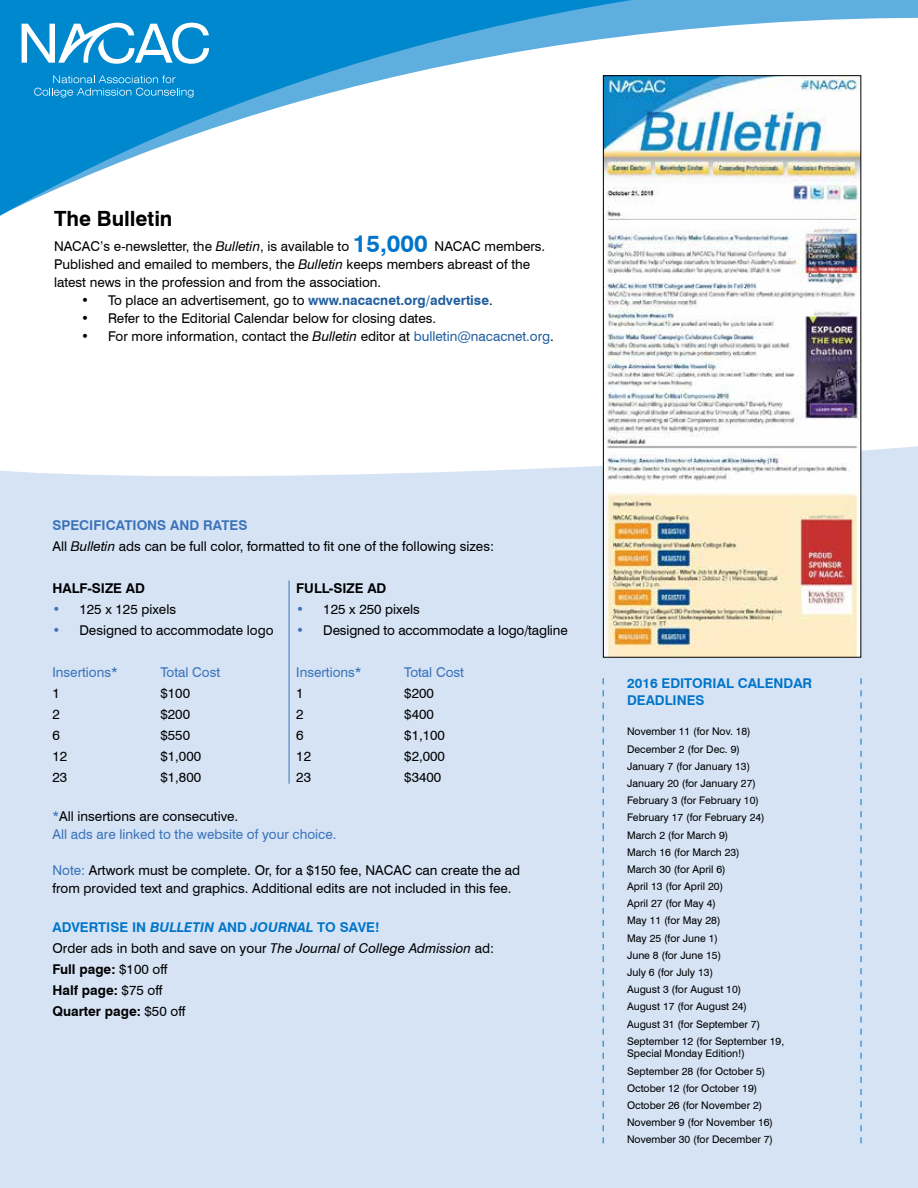
<style>
.page{position:relative;width:918px;height:1188px;background:#fff}
.page>*{position:absolute;margin:0;border:0;box-sizing:border-box;transform-origin:0 0}
.t1{font:700 21px "Swiss 721 BT";letter-spacing:-.005em;color:#000}
.t2{font:13.5px/21px "Swiss 721 BT";color:#000}
.t3{font:13.5px/18px "Swiss 721 BT";color:#3b73b9}
.t4{font:700 13.5px/16.2px "Swiss 721 BT";color:#0075c9}
.t5{font:700 13.5px "Swiss 721 BT";color:#000}
.t6{font:10.5px/17.2px "Swiss 721 BT";color:#000}
.s1{font-style:italic}
.s2{font-weight:700;font-size:24px;color:#0075c9}
.s3{font-weight:700;color:#215e9e}
.s4{color:#215e9e}
.s5{font-weight:700;color:#3b73b9}
.s6{color:#3b73b9}
.s7{color:#000}
.s8{font-weight:700;color:#0075c9}
.s9{font-weight:700;font-style:italic;color:#0075c9}
.s10{font-weight:700}
</style>
<div class="page">
<svg style="left:0;top:0;width:918px;height:216px"></svg>
<svg style="left:22px;top:23px;width:187px;height:41px"></svg>
<svg style="left:34px;top:75px;width:159px;height:23px"></svg>
<svg style="left:0;top:428px;width:918px;height:65px"></svg>
<div style="left:0;top:493px;width:918px;height:695px;background:#d5e3f5"></div>
<hr style="left:289px;top:580px;width:1px;height:204px;background:#3b73b9">
<img style="left:605px;top:77px;width:254px;height:578px">
<div style="left:603px;top:75px;width:258px;height:582px;border:1px solid #000"></div>
<svg style="left:603px;top:678px;width:1px;height:465px"></svg>
<svg style="left:861px;top:678px;width:1px;height:465px"></svg>
<h1 class="t1" style="left:54px;top:206px;width:120px">The Bulletin</h1>
<p class="t2" style="left:54px;top:237px;width:493px;line-height:18px">NACAC’s e-newsletter, the <span class="s1">Bulletin</span>, is available to <span class="s2">15,000</span> NACAC members.<br>Published and emailed to members, the <span class="s1">Bulletin</span> keeps members abreast of the latest news in the profession and from the association.</p>
<p class="t2" style="left:81px;top:290px;width:413px">• To place an advertisement, go to <span class="s3">www.nacacnet.org/advertise</span>.</p>
<p class="t2" style="left:81px;top:308px;width:357px">• Refer to the Editorial Calendar below for closing dates.</p>
<p class="t2" style="left:81px;top:326px;width:475px">• For more information, contact the <span class="s1">Bulletin</span> editor at <span class="s4">bulletin@nacacnet.org</span>.</p>
<p class="t2" style="left:52px;top:514px;width:443px"><span class="s5">SPECIFICATIONS AND RATES<br></span>All <span class="s1">Bulletin</span> ads can be full color, formatted to fit one of the following sizes:</p>
<p class="t5" style="left:52px;top:580px;width:94px">HALF-SIZE AD</p>
<p class="t2" style="left:52px;top:598px;width:125px"><span class="s6">•</span> 125 x 125 pixels</p>
<p class="t2" style="left:52px;top:619px;width:223px"><span class="s6">•</span> Designed to accommodate logo</p>
<p class="t3" style="left:52px;top:663px;width:67px">Insertions*</p>
<p class="t3" style="left:160px;top:663px;width:61px">Total Cost</p>
<p class="t2" style="left:52px;top:682px;width:9px">1</p>
<p class="t2" style="left:160px;top:682px;width:31px">$100</p>
<p class="t2" style="left:52px;top:703px;width:9px">2</p>
<p class="t2" style="left:160px;top:703px;width:31px">$200</p>
<p class="t2" style="left:52px;top:724px;width:9px">6</p>
<p class="t2" style="left:160px;top:724px;width:31px">$550</p>
<p class="t2" style="left:52px;top:745px;width:16px">12</p>
<p class="t2" style="left:160px;top:745px;width:42px">$1,000</p>
<p class="t2" style="left:52px;top:766px;width:16px">23</p>
<p class="t2" style="left:160px;top:766px;width:42px">$1,800</p>
<p class="t3" style="left:52px;top:807px;width:285px">*<span class="s7">All insertions are consecutive.<br></span>All ads are linked to the website of your choice.</p>
<p class="t2" style="left:52px;top:861px;width:469px;line-height:18px"><span class="s6">Note:</span> Artwork must be complete. Or, for a $150 fee, NACAC can create the ad from provided text and graphics. Additional edits are not included in this fee.</p>
<p class="t2" style="left:52px;top:916px;width:443px"><span class="s8">ADVERTISE IN</span> <span class="s9">BULLETIN</span> <span class="s8">AND</span> <span class="s9">JOURNAL</span> <span class="s8">TO SAVE!<br></span>Order ads in both and save on your <span class="s1">The Journal of College Admission</span> ad:<br><span class="s10">Full page:</span> $100 off<br><span class="s10">Half page:</span> $75 off<br><span class="s10">Quarter page:</span> $50 off</p>
<p class="t5" style="left:296px;top:580px;width:92px">FULL-SIZE AD</p>
<p class="t2" style="left:296px;top:598px;width:125px"><span class="s6">•</span> 125 x 250 pixels</p>
<p class="t2" style="left:296px;top:619px;width:273px"><span class="s6">•</span> Designed to accommodate a logo/tagline</p>
<p class="t3" style="left:296px;top:663px;width:67px">Insertions*</p>
<p class="t3" style="left:404px;top:663px;width:61px">Total Cost</p>
<p class="t2" style="left:296px;top:682px;width:9px">1</p>
<p class="t2" style="left:404px;top:682px;width:31px">$200</p>
<p class="t2" style="left:296px;top:703px;width:9px">2</p>
<p class="t2" style="left:404px;top:703px;width:31px">$400</p>
<p class="t2" style="left:296px;top:724px;width:9px">6</p>
<p class="t2" style="left:404px;top:724px;width:42px">$1,100</p>
<p class="t2" style="left:296px;top:745px;width:16px">12</p>
<p class="t2" style="left:404px;top:745px;width:42px">$2,000</p>
<p class="t2" style="left:296px;top:766px;width:16px">23</p>
<p class="t2" style="left:404px;top:766px;width:39px">$3400</p>
<p class="t4" style="left:627px;top:675px;width:187px">2016 EDITORIAL CALENDAR<br>DEADLINES</p>
<p class="t6" style="left:627px;top:723px;width:159px">November 11 (for Nov. 18)<br>December 2 (for Dec. 9)<br>January 7 (for January 13)<br>January 20 (for January 27)<br>February 3 (for February 10)<br>February 17 (for February 24)<br>March 2 (for March 9)<br>March 16 (for March 23)<br>March 30 (for April 6)<br>April 13 (for April 20)<br>April 27 (for May 4)<br>May 11 (for May 28)<br>May 25 (for June 1)<br>June 8 (for June 15)<br>July 6 (for July 13)<br>August 3 (for August 10)<br>August 17 (for August 24)<br>August 31 (for September 7)<br>September 12 (for September 19,</p>
<p class="t6" style="left:627px;top:1045px;width:148px">Special Monday Edition!)<br>September 28 (for October 5)<br>October 12 (for October 19)<br>October 26 (for November 2)<br>November 9 (for November 16)<br>November 30 (for December 7)</p>
</div>
